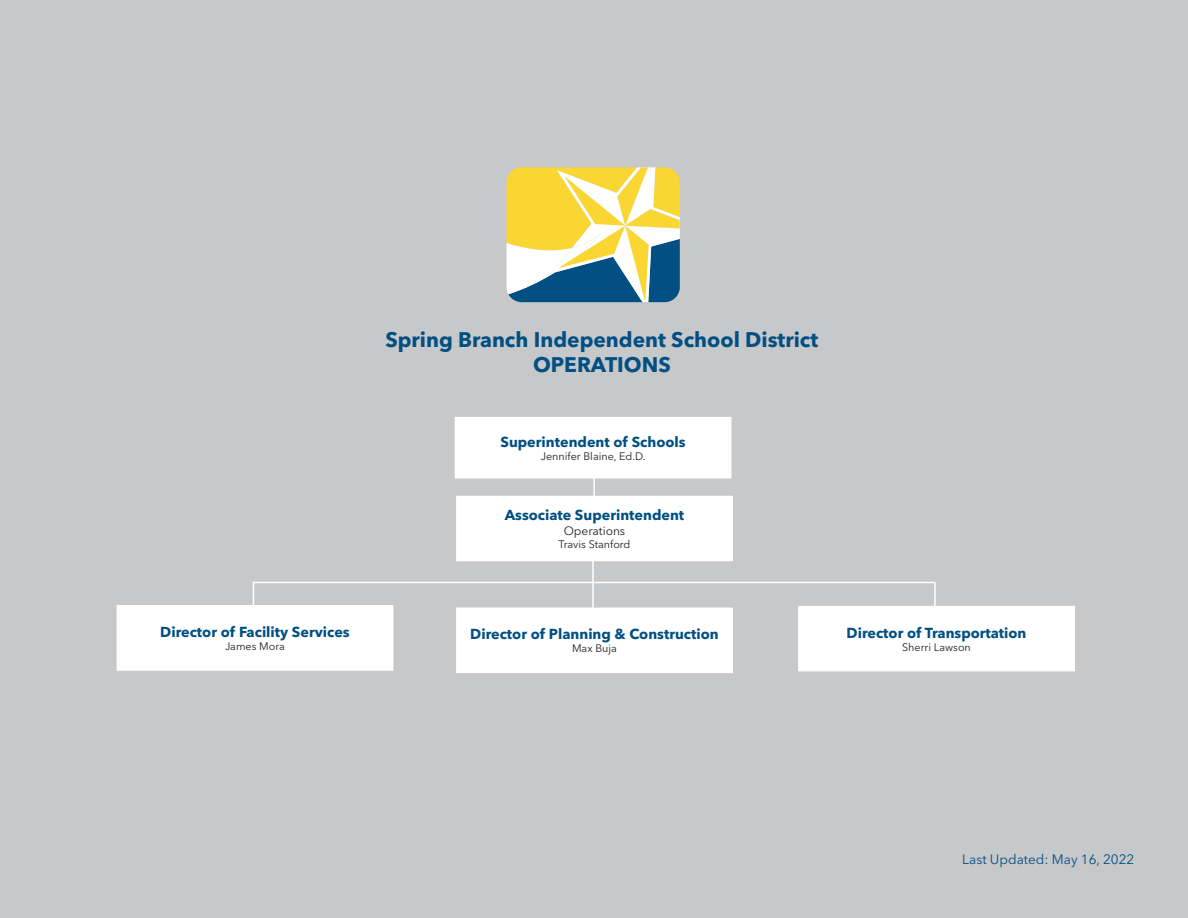
<style>
.page{position:relative;width:1188px;height:918px;background:#c7c8ca}
.page>*{position:absolute;margin:0;border:0;box-sizing:border-box;transform-origin:0 0}
.t1{font:700 21px "Avenir Next LT Pro";color:#014f83}
.t2{font:700 14.4px "Avenir Next LT Pro";color:#014f83}
.t3{font:13.5px "Avenir Next LT Pro";color:#014f83}
.t4{font:12px "Avenir Next LT Pro";color:#231f20}
.t5{font:10.8px "Avenir Next LT Pro";color:#231f20}
</style>
<div class="page">
<div style="left:455px;top:418px;width:276px;height:60px;background:#fff"></div>
<div style="left:455px;top:417px;width:276px;height:62px;border:2px solid #fff"></div>
<svg style="left:507px;top:167px;width:173px;height:135px;background:#c1c280"></svg>
<hr style="left:593px;top:472px;width:2px;height:30px;background:#fff">
<svg style="left:253px;top:583px;width:1px;height:22px"></svg>
<div style="left:117px;top:606px;width:276px;height:64px;background:#fff"></div>
<div style="left:117px;top:605px;width:276px;height:66px;border:2px solid #fff"></div>
<div style="left:457px;top:496px;width:275px;height:65px;background:#fff"></div>
<div style="left:799px;top:607px;width:275px;height:64px;background:#fff"></div>
<div style="left:798px;top:606px;width:277px;height:65px;border:2px solid #fff"></div>
<hr style="left:934px;top:583px;width:2px;height:26px;background:#fff">
<hr style="left:592px;top:557px;width:2px;height:54px;background:#fff">
<div style="left:457px;top:608px;width:275px;height:64px;background:#fff"></div>
<div style="left:456px;top:608px;width:277px;height:65px;border:2px solid #fff"></div>
<hr style="left:253px;top:582px;width:682px;height:1px;background:#fff">
<p class="t2" style="left:160px;top:623px;width:191px">Director of Facility Services</p>
<p class="t5" style="left:225px;top:640px;width:61px">James Mora</p>
<p class="t1" style="left:385px;top:326px;width:434px">Spring Branch Independent School District</p>
<p class="t1" style="left:533px;top:352px;width:139px">OPERATIONS</p>
<p class="t2" style="left:501px;top:433px;width:187px">Superintendent of Schools</p>
<p class="t5" style="left:541px;top:449px;width:106px">Jennifer Blaine, Ed.D.</p>
<p class="t2" style="left:505px;top:506px;width:181px">Associate Superintendent</p>
<p class="t4" style="left:564px;top:524px;width:63px">Operations</p>
<p class="t5" style="left:559px;top:538px;width:74px">Travis Stanford</p>
<p class="t2" style="left:470px;top:625px;width:250px">Director of Planning &amp; Construction</p>
<p class="t5" style="left:572px;top:642px;width:46px">Max Buja</p>
<p class="t2" style="left:847px;top:624px;width:181px">Director of Transportation</p>
<p class="t5" style="left:902px;top:640px;width:70px">Sherri Lawson</p>
<p class="t3" style="left:962px;top:851px;width:174px">Last Updated: May 16, 2022</p>
</div>
